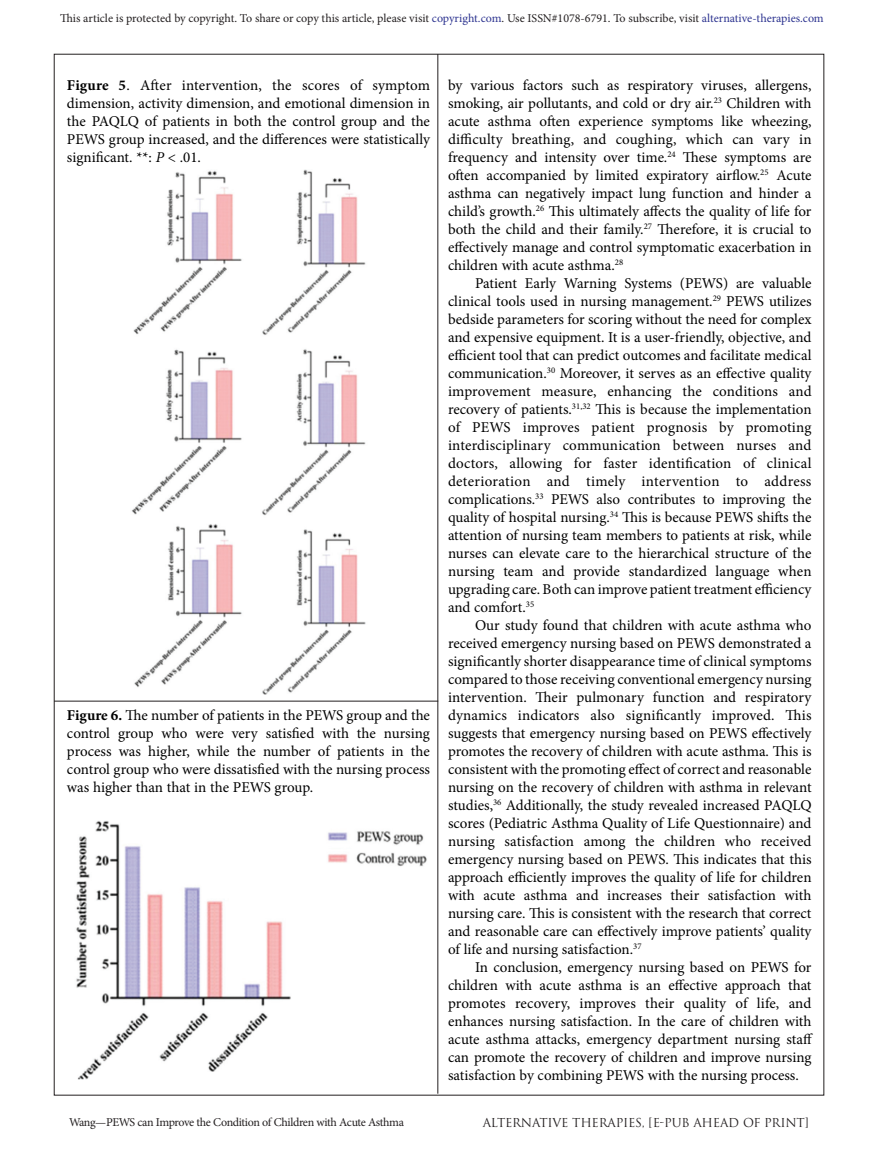
<style>
.page{position:relative;width:878px;height:1175px;background:#fff}
.page>*{position:absolute;margin:0;border:0;box-sizing:border-box;transform-origin:0 0}
.t1{font:15px/18px "Minion Pro";color:#000;text-align:justify}
.Article_Footer_Title{font:12px "Minion Pro";letter-spacing:-.005em;color:#231f20}
.Article_Footer_Title-2{font:12px "Minion Pro";letter-spacing:-.035em;color:#231f20}
.Issue___Volume{font:12px "Trajan Pro";letter-spacing:-.02em;color:#231f20}
.s1{color:#2d3490}
.s2{font-weight:700}
.s3{font-style:italic}
</style>
<div class="page">
<img style="left:131px;top:169px;width:235px;height:525px">
<img style="left:76px;top:821px;width:351px;height:259px">
<hr style="left:54px;top:701px;width:384px;height:1px;background:#231f20">
<hr style="left:437px;top:54px;width:1px;height:1039px;background:#231f20">
<p class="Article_Footer_Title" style="left:60px;top:10px;width:765px">This article is protected by copyright. To share or copy this article, please visit <span class="s1">copyright.com</span>. Use ISSN#1078-6791. To subscribe, visit <span class="s1">alternative-therapies.com</span></p>
<p class="t1" style="left:67px;top:76px;width:364px"><span class="s2">Figure 5</span>. After intervention, the scores of symptom dimension, activity dimension, and emotional dimension in the PAQLQ of patients in both the control group and the PEWS group increased, and the differences were statistically significant. **: <span class="s3">P</span> &lt; .01.</p>
<p class="t1" style="left:67px;top:706px;width:364px"><span class="s2">Figure 6.</span> The number of patients in the PEWS group and the control group who were very satisfied with the nursing process was higher, while the number of patients in the control group who were dissatisfied with the nursing process was higher than that in the PEWS group.</p>
<p class="t1" style="left:448px;top:76px;width:365px">by various factors such as respiratory viruses, allergens, smoking, air pollutants, and cold or dry air.<sup>23</sup> Children with acute asthma often experience symptoms like wheezing, difficulty breathing, and coughing, which can vary in frequency and intensity over time.<sup>24</sup> These symptoms are often accompanied by limited expiratory airflow.<sup>25</sup> Acute asthma can negatively impact lung function and hinder a child’s growth.<sup>26</sup> This ultimately affects the quality of life for both the child and their family.<sup>27</sup> Therefore, it is crucial to effectively manage and control symptomatic exacerbation in children with acute asthma.<sup>28</sup></p>
<p class="t1" style="left:448px;top:274px;width:365px;text-indent:27px">Patient Early Warning Systems (PEWS) are valuable clinical tools used in nursing management.<sup>29</sup> PEWS utilizes bedside parameters for scoring without the need for complex and expensive equipment. It is a user-friendly, objective, and efficient tool that can predict outcomes and facilitate medical communication.<sup>30</sup> Moreover, it serves as an effective quality improvement measure, enhancing the conditions and recovery of patients.<sup>31,32</sup> This is because the implementation of PEWS improves patient prognosis by promoting interdisciplinary communication between nurses and doctors, allowing for faster identification of clinical deterioration and timely intervention to address complications.<sup>33</sup> PEWS also contributes to improving the quality of hospital nursing.<sup>34</sup> This is because PEWS shifts the attention of nursing team members to patients at risk, while nurses can elevate care to the hierarchical structure of the nursing team and provide standardized language when upgrading care. Both can improve patient treatment efficiency and comfort.<sup>35</sup></p>
<p class="t1" style="left:448px;top:616px;width:365px;text-indent:27px">Our study found that children with acute asthma who received emergency nursing based on PEWS demonstrated a significantly shorter disappearance time of clinical symptoms compared to those receiving conventional emergency nursing intervention. Their pulmonary function and respiratory dynamics indicators also significantly improved. This suggests that emergency nursing based on PEWS effectively promotes the recovery of children with acute asthma. This is consistent with the promoting effect of correct and reasonable nursing on the recovery of children with asthma in relevant studies,<sup>36</sup> Additionally, the study revealed increased PAQLQ scores (Pediatric Asthma Quality of Life Questionnaire) and nursing satisfaction among the children who received emergency nursing based on PEWS. This indicates that this approach efficiently improves the quality of life for children with acute asthma and increases their satisfaction with nursing care. This is consistent with the research that correct and reasonable care can effectively improve patients’ quality of life and nursing satisfaction.<sup>37</sup></p>
<p class="t1" style="left:448px;top:958px;width:366px;text-indent:27px">In conclusion, emergency nursing based on PEWS for children with acute asthma is an effective approach that promotes recovery, improves their quality of life, and enhances nursing satisfaction. In the care of children with acute asthma attacks, emergency department nursing staff can promote the recovery of children and improve nursing satisfaction by combining PEWS with the nursing process.</p>
<p class="Article_Footer_Title-2" style="left:69px;top:1114px;width:336px">Wang—PEWS can Improve the Condition of Children with Acute Asthma</p>
<p class="Issue___Volume" style="left:482px;top:1114px;width:328px">ALTERNATIVE THERAPIES, [E-PUB AHEAD OF PRINT]</p>
</div>
